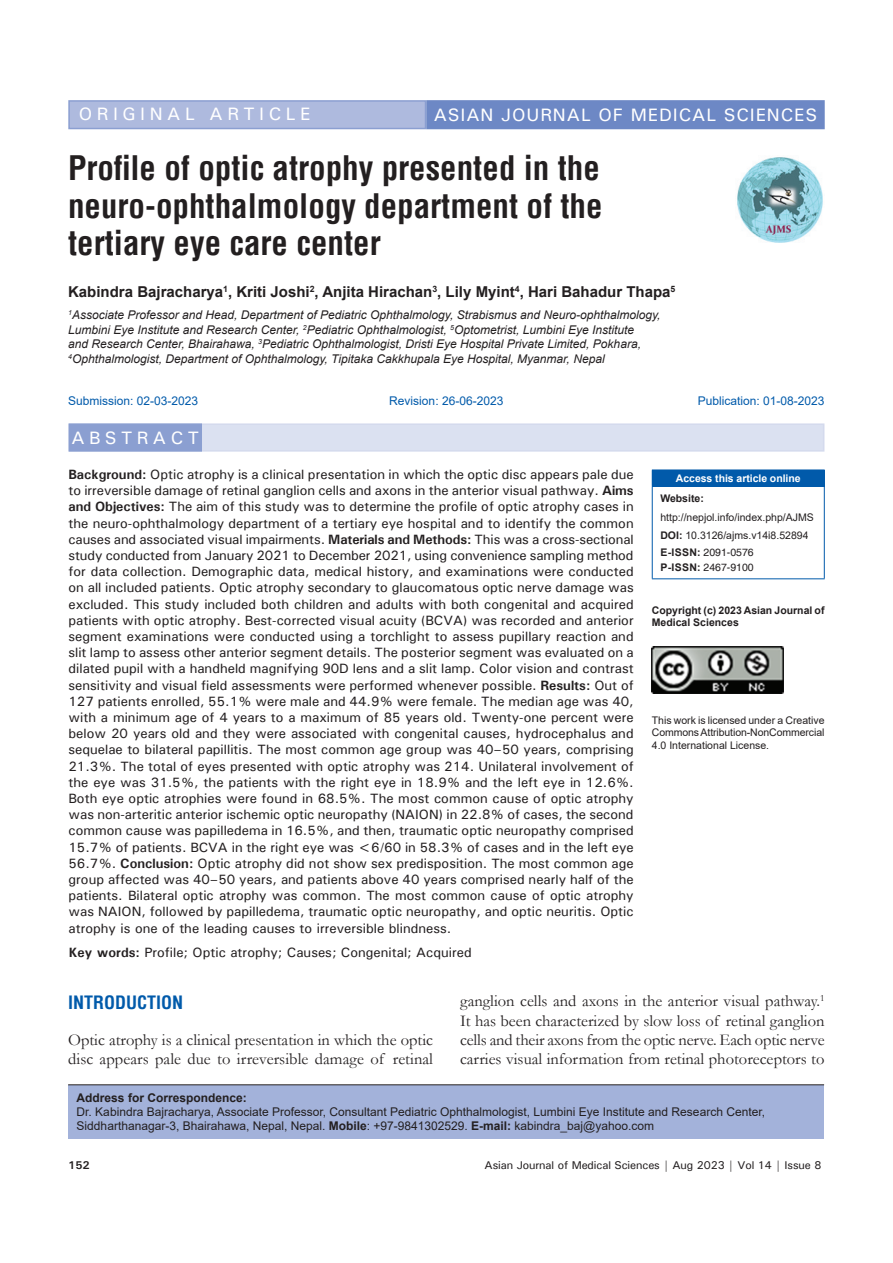
<style>
.page{position:relative;width:893px;height:1263px;background:#fff}
.page>*{position:absolute;margin:0;border:0;box-sizing:border-box;transform-origin:0 0}
.AT{font:700 condensed 33px/37.5px "Helvetica";color:#231f20;text-align:justify}
.AH{font:500 18px "Univers";letter-spacing:.05em;color:#fff}
.AH-2{font:500 18px "Univers";letter-spacing:.25em;color:#fff}
.t1{font:700 condensed 18px "Helvetica";color:#015aaa}
.ABSH{font:500 18px "Univers";letter-spacing:.25em;color:#fff}
.TX{font:16.5px/19.2px "Garamond";color:#231f20}
.AU{font:700 15px "Helvetica";color:#231f20}
.ABS{font:500 13.5px/16.2px "Univers";color:#231f20;text-align:justify}
.KWD{font:500 13.5px "Univers";color:#231f20}
.AFF{font:italic 12px/14.4px "Arial";color:#231f20}
.ADD{font:12px/14.4px "Arial";color:#231f20}
.HIS{font:12px "Arial";color:#015aaa}
.t2{font:500 11.25px "Univers";letter-spacing:-.01em;color:#231f20}
.t3{font:700 11.25px "Univers";color:#231f20}
.License{font:10.5px/12.6px "Arial";letter-spacing:-.01em;color:#231f20;text-align:justify}
.License-2{font:700 10.5px/12.6px "Arial";color:#231f20}
.Web{font:10.5px/18.8px "Arial";color:#231f20}
.ISSN{font:10.5px/14.2px "Helvetica";color:#231f20}
.DOI{font:10.5px "Arial";color:#231f20}
.t4{font:700 10.5px "Arial";letter-spacing:-.005em;color:#fff}
.s1{font-weight:700}
</style>
<div class="page">
<div style="left:68px;top:1085px;width:756px;height:53px;background:#a3b2da"></div>
<hr style="left:68px;top:1084px;width:756px;height:1px;background:#231f20">
<img style="left:737px;top:157px;width:86px;height:86px">
<div style="left:69px;top:101px;width:356px;height:28px;background:#aebade"></div>
<div style="left:68px;top:100px;width:358px;height:29px;border:2px solid #8b9fd1"></div>
<div style="left:427px;top:101px;width:397px;height:28px;background:#6d88c5"></div>
<div style="left:426px;top:100px;width:399px;height:29px;border:2px solid #6d88c5"></div>
<div style="left:69px;top:423px;width:755px;height:29px;background:#dbe1f1;border:2px solid #d4daed"></div>
<div style="left:69px;top:424px;width:132px;height:27px;background:#8b9fd1"></div>
<div style="left:68px;top:423px;width:134px;height:29px;border:2px solid #8b9fd1"></div>
<div style="left:652px;top:470px;width:172px;height:16px;background:#015aaa"></div>
<svg style="left:824px;top:470px;width:1px;height:16px"></svg>
<hr style="left:652px;top:486px;width:1px;height:92px;background:#015aaa">
<hr style="left:652px;top:486px;width:173px;height:1px;background:#015aaa">
<hr style="left:824px;top:486px;width:1px;height:92px;background:#015aaa">
<hr style="left:652px;top:578px;width:173px;height:1px;background:#015aaa">
<img style="left:652px;top:646px;width:132px;height:47px">
<p class="AH-2" style="left:79px;top:103px;width:233px">ORIGINAL ARTICLE</p>
<p class="AH" style="left:434px;top:103px;width:385px">ASIAN JOURNAL OF MEDICAL SCIENCES</p>
<p class="AT" style="left:68px;top:149px;width:536px">Profile of optic atrophy presented in the neuro-ophthalmology department of the tertiary eye care center</p>
<p class="AU" style="left:68px;top:281px;width:609px">Kabindra Bajracharya<sup>1</sup>, Kriti Joshi<sup>2</sup>, Anjita Hirachan<sup>3</sup>, Lily Myint<sup>4</sup>, Hari Bahadur Thapa<sup>5</sup></p>
<p class="AFF" style="left:68px;top:308px;width:594px"><sup>1</sup>Associate Professor and Head, Department of Pediatric Ophthalmology, Strabismus and Neuro-ophthalmology, Lumbini Eye Institute and Research Center, <sup>2</sup>Pediatric Ophthalmologist, <sup>5</sup>Optometrist, Lumbini Eye Institute<br>and Research Center, Bhairahawa, <sup>3</sup>Pediatric Ophthalmologist, Dristi Eye Hospital Private Limited, Pokhara, <sup>4</sup>Ophthalmologist, Department of Ophthalmology, Tipitaka Cakkhupala Eye Hospital, Myanmar, Nepal</p>
<p class="HIS" style="left:68px;top:393px;width:132px">Submission: 02-03-2023</p>
<p class="HIS" style="left:389px;top:393px;width:116px">Revision: 26-06-2023</p>
<p class="HIS" style="left:698px;top:393px;width:128px">Publication: 01-08-2023</p>
<p class="ABSH" style="left:71px;top:426px;width:129px">ABSTRACT</p>
<p class="ABS" style="left:68px;top:466px;width:567px"><span class="s1">Background:</span> Optic atrophy is a clinical presentation in which the optic disc appears pale due to irreversible damage of retinal ganglion cells and axons in the anterior visual pathway. <span class="s1">Aims and Objectives:</span> The aim of this study was to determine the profile of optic atrophy cases in the neuro-ophthalmology department of a tertiary eye hospital and to identify the common causes and associated visual impairments. <span class="s1">Materials and Methods:</span> This was a cross-sectional study conducted from January 2021 to December 2021, using convenience sampling method for data collection. Demographic data, medical history, and examinations were conducted on all included patients. Optic atrophy secondary to glaucomatous optic nerve damage was excluded. This study included both children and adults with both congenital and acquired patients with optic atrophy. Best-corrected visual acuity (BCVA) was recorded and anterior segment examinations were conducted using a torchlight to assess pupillary reaction and slit lamp to assess other anterior segment details. The posterior segment was evaluated on a dilated pupil with a handheld magnifying 90D lens and a slit lamp. Color vision and contrast sensitivity and visual field assessments were performed whenever possible. <span class="s1">Results:</span> Out of 127 patients enrolled, 55.1% were male and 44.9% were female. The median age was 40, with a minimum age of 4 years to a maximum of 85 years old. Twenty-one percent were below 20 years old and they were associated with congenital causes, hydrocephalus and sequelae to bilateral papillitis. The most common age group was 40–50 years, comprising 21.3%. The total of eyes presented with optic atrophy was 214. Unilateral involvement of the eye was 31.5%, the patients with the right eye in 18.9% and the left eye in 12.6%.<br>Both eye optic atrophies were found in 68.5%. The most common cause of optic atrophy was non-arteritic anterior ischemic optic neuropathy (NAION) in 22.8% of cases, the second common cause was papilledema in 16.5%, and then, traumatic optic neuropathy comprised 15.7% of patients. BCVA in the right eye was &lt;6/60 in 58.3% of cases and in the left eye 56.7%. <span class="s1">Conclusion:</span> Optic atrophy did not show sex predisposition. The most common age group affected was 40–50 years, and patients above 40 years comprised nearly half of the patients. Bilateral optic atrophy was common. The most common cause of optic atrophy was NAION, followed by papilledema, traumatic optic neuropathy, and optic neuritis. Optic atrophy is one of the leading causes to irreversible blindness.</p>
<p class="KWD" style="left:68px;top:944px;width:405px"><span class="s1">Key words:</span> Profile; Optic atrophy; Causes; Congenital; Acquired</p>
<p class="t4" style="left:676px;top:471px;width:126px">Access this article online</p>
<p class="Web" style="left:660px;top:489px;width:155px"><span class="s1">Website: </span>http://nepjol.info/index.php/AJMS</p>
<p class="DOI" style="left:660px;top:528px;width:150px"><span class="s1">DOI:</span> 10.3126/ajms.v14i8.52894</p>
<p class="ISSN" style="left:660px;top:546px;width:95px"><span class="s1">E-ISSN:</span> 2091-0576<br><span class="s1">P-ISSN:</span> 2467-9100</p>
<p class="License-2" style="left:652px;top:604px;width:174px">Copyright (c) 2023 Asian Journal of<br>Medical Sciences</p>
<p class="License" style="left:652px;top:713px;width:174px">This work is licensed under a Creative Commons Attribution-NonCommercial 4.0 International License.</p>
<h1 class="t1" style="left:68px;top:990px;width:117px">INTRODUCTION</h1>
<p class="TX" style="left:68px;top:1030px;width:366px;line-height:18.8px">Optic atrophy is a clinical presentation in which the optic disc appears pale due to irreversible damage of retinal</p>
<p class="TX" style="left:460px;top:991px;width:366px;text-align:justify">ganglion cells and axons in the anterior visual pathway.<sup>1<br></sup>It has been characterized by slow loss of retinal ganglion cells and their axons from the optic nerve. Each optic nerve carries visual information from retinal photoreceptors to</p>
<p class="ADD" style="left:77px;top:1090px;width:690px"><span class="s1">Address for Correspondence:<br></span>Dr. Kabindra Bajracharya, Associate Professor, Consultant Pediatric Ophthalmologist, Lumbini Eye Institute and Research Center,<br>Siddharthanagar-3, Bhairahawa, Nepal, Nepal. <span class="s1">Mobile</span>: +97-9841302529. <span class="s1">E-mail:</span> kabindra_baj@yahoo.com</p>
<p class="t3" style="left:68px;top:1158px;width:23px">152</p>
<p class="t2" style="left:485px;top:1157px;width:338px">Asian Journal of Medical Sciences | Aug 2023 | Vol 14 | Issue 8</p>
</div>
